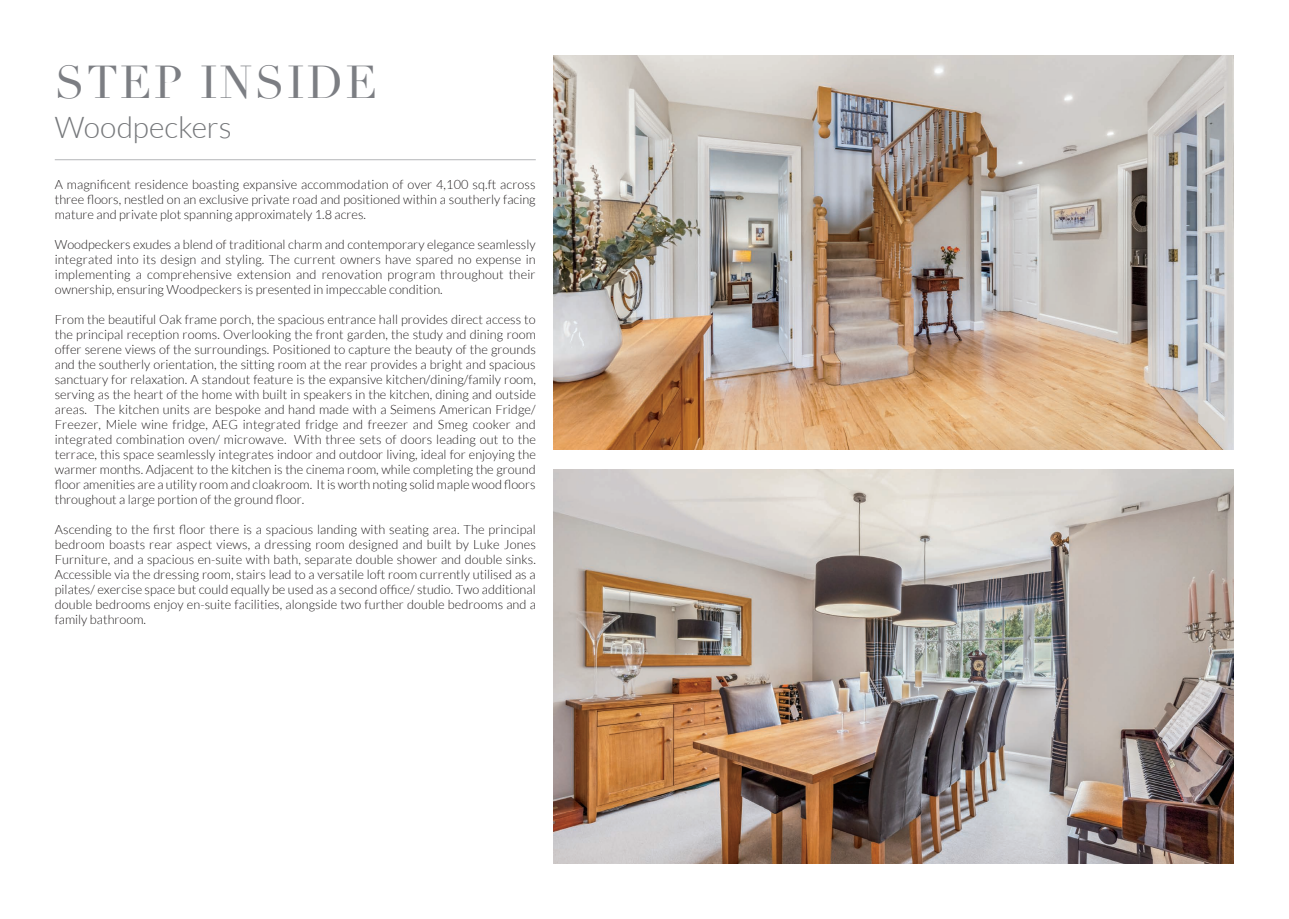
<style>
.page{position:relative;width:1289px;height:919px;background:#fff}
.page>*{position:absolute;margin:0;border:0;box-sizing:border-box;transform-origin:0 0}
.t1{font:45px "Didot";letter-spacing:.05em;color:#7c7e83}
.t2{font:300 30px "Lato";letter-spacing:-.005em;color:#76787b}
.t3{font:300 12.75px/15px "Lato";color:#231f20;text-align:justify}
</style>
<div class="page">
<hr style="left:55px;top:159px;width:481px;height:1px;background:#b4b5b8">
<img style="left:554px;top:469px;width:679px;height:394px">
<img style="left:554px;top:55px;width:679px;height:395px">
<h1 class="t1" style="left:55px;top:55px;width:324px">STEP INSIDE</h1>
<h2 class="t2" style="left:55px;top:111px;width:178px">Woodpeckers</h2>
<p class="t3" style="left:55px;top:177px;width:482px">A magnificent residence boasting expansive accommodation of over 4,100 sq.ft across three floors, nestled on an exclusive private road and positioned within a southerly facing mature and private plot spanning approximately 1.8 acres.</p>
<p class="t3" style="left:55px;top:237px;width:482px">Woodpeckers exudes a blend of traditional charm and contemporary elegance seamlessly integrated into its design and styling. The current owners have spared no expense in implementing a comprehensive extension and renovation program throughout their ownership, ensuring Woodpeckers is presented in impeccable condition.</p>
<p class="t3" style="left:55px;top:312px;width:482px">From the beautiful Oak frame porch, the spacious entrance hall provides direct access to the principal reception rooms. Overlooking the front garden, the study and dining room offer serene views of the surroundings. Positioned to capture the beauty of the grounds and the southerly orientation, the sitting room at the rear provides a bright and spacious sanctuary for relaxation. A standout feature is the expansive kitchen/dining/family room, serving as the heart of the home with built in speakers in the kitchen, dining and outside areas. The kitchen units are bespoke and hand made with a Seimens American Fridge/ Freezer, Miele wine fridge, AEG integrated fridge and freezer and Smeg cooker and integrated combination oven/ microwave. With three sets of doors leading out to the terrace, this space seamlessly integrates indoor and outdoor living, ideal for enjoying the warmer months. Adjacent to the kitchen is the cinema room, while completing the ground floor amenities are a utility room and cloakroom. It is worth noting solid maple wood floors throughout a large portion of the ground floor.</p>
<p class="t3" style="left:55px;top:522px;width:482px">Ascending to the first floor there is a spacious landing with seating area. The principal bedroom boasts rear aspect views, a dressing room designed and built by Luke Jones Furniture, and a spacious en-suite with bath, separate double shower and double sinks.<br>Accessible via the dressing room, stairs lead to a versatile loft room currently utilised as a pilates/ exercise space but could equally be used as a second office/ studio. Two additional double bedrooms enjoy en-suite facilities, alongside two further double bedrooms and a family bathroom.</p>
</div>
